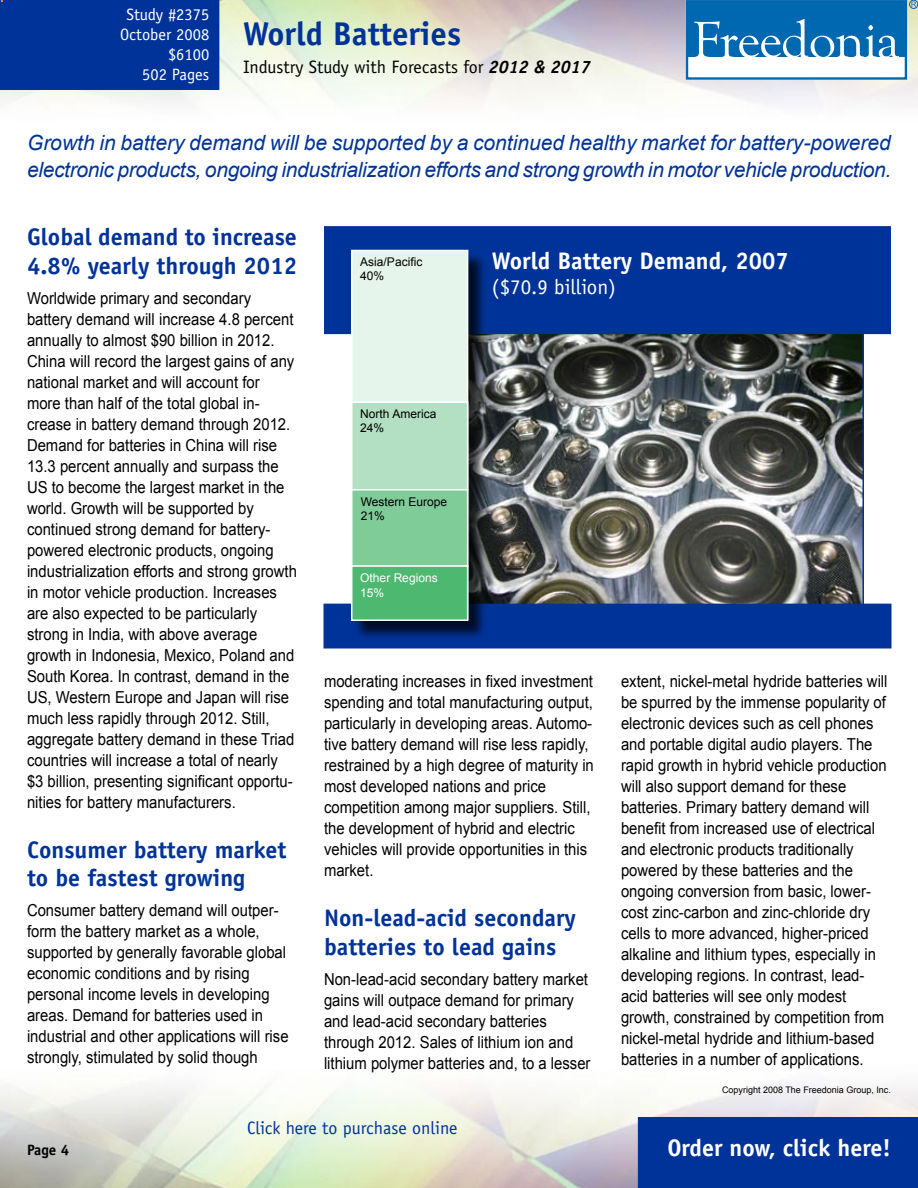
<style>
.page{position:relative;width:918px;height:1188px;background:#fff}
.page>*{position:absolute;margin:0;border:0;box-sizing:border-box;transform-origin:0 0}
.t1{font:700 33px "Officina Sans";color:#039}
.t2{font:700 24px/28.8px "Officina Sans";color:#039}
.t3{font:700 24px "Officina Sans";color:#fff}
.t4{font:italic 21px/27px "Arial";letter-spacing:-.015em;color:#039}
.t5{font:21px "Officina Sans";color:#fff}
.t6{font:18px "Officina Sans";color:#000}
.t7{font:18px "Officina Sans";color:#039}
.t8{font:16.5px/21px "Arial";color:#000;scale:.9 1}
.t9{font:16.5px/19.8px "Officina Sans";color:#fff;text-align:right}
.t10{font:700 15px "Officina Sans";color:#000}
.t11{font:12px/14.2px "Arial";color:#000}
.t12{font:12px/14.2px "Arial";color:#fff}
.t13{font:9px "Arial";color:#000}
.s1{font-weight:700;font-style:italic}
</style>
<div class="page">
<div style="left:638px;top:1117px;width:280px;height:71px;background:#039"></div>
<div style="left:686px;top:0;width:221px;height:80px;border:2px solid #0067b1"></div>
<div style="left:687px;top:1px;width:218px;height:56px;background:#0067b1"></div>
<svg style="left:694px;top:19px;width:205px;height:38px"></svg>
<div style="left:909px;top:0;width:9px;height:9px;border:1px solid #0067b1;border-radius:50%"></div>
<svg style="left:911px;top:2px;width:5px;height:5px"></svg>
<img style="left:489px;top:334px;width:372px;height:269px">
<div style="left:325px;top:227px;width:565px;height:106px;background:#039"></div>
<div style="left:324px;top:226px;width:567px;height:108px;border:2px solid #039"></div>
<div style="left:0;top:0;width:219px;height:90px;background:#039"></div>
<div style="left:324px;top:604px;width:567px;height:44px;background:#039"></div>
<div style="left:352px;top:251px;width:137px;height:389px;background:#000;opacity:.75"></div>
<div style="left:352px;top:250px;width:116px;height:369px;background:#e6f5eb"></div>
<div style="left:351px;top:250px;width:117px;height:370px;border:2px solid #fff"></div>
<div style="left:352px;top:402px;width:116px;height:88px;background:#b3e0c2"></div>
<div style="left:351px;top:401px;width:117px;height:90px;border:2px solid #fff"></div>
<div style="left:352px;top:490px;width:116px;height:76px;background:#80cc99"></div>
<div style="left:351px;top:489px;width:117px;height:78px;border:2px solid #fff"></div>
<div style="left:352px;top:566px;width:116px;height:54px;background:#4db870"></div>
<div style="left:351px;top:565px;width:117px;height:56px;border:2px solid #fff"></div>
<p class="t9" style="left:120px;top:5px;width:91px">Study #2375<br>October 2008 $6100<br>502 Pages</p>
<h1 class="t1" style="left:243px;top:13px;width:220px">World Batteries</h1>
<p class="t6" style="left:243px;top:57px;width:349px">Industry Study with Forecasts for <span class="s1">2012 &amp; 2017</span></p>
<p class="t4" style="left:27px;top:130px;width:866px">Growth in battery demand will be supported by a continued healthy market for battery-powered electronic products, ongoing industrialization efforts and strong growth in motor vehicle production.</p>
<h2 class="t2" style="left:27px;top:222px;width:272px">Global demand to increase<br>4.8% yearly through 2012</h2>
<p class="t8" style="left:27px;top:288px;width:301px">Worldwide primary and secondary battery demand will increase 4.8 percent annually to almost $90 billion in 2012.<br>China will record the largest gains of any national market and will account for more than half of the total global in&shy;crease in battery demand through 2012.<br>Demand for batteries in China will rise 13.3 percent annually and surpass the US to become the largest market in the world. Growth will be supported by continued strong demand for battery&shy;powered electronic products, ongoing industrialization efforts and strong growth in motor vehicle production. Increases are also expected to be particularly strong in India, with above average growth in Indonesia, Mexico, Poland and South Korea. In contrast, demand in the US, Western Europe and Japan will rise much less rapidly through 2012. Still, aggregate battery demand in these Triad countries will increase a total of nearly $3 billion, presenting significant opportu&shy;nities for battery manufacturers.</p>
<h2 class="t2" style="left:27px;top:835px;width:261px">Consumer battery market to be fastest growing</h2>
<p class="t8" style="left:27px;top:900px;width:292px">Consumer battery demand will outper&shy;form the battery market as a whole, supported by generally favorable global economic conditions and by rising personal income levels in developing areas. Demand for batteries used in industrial and other applications will rise strongly, stimulated by solid though</p>
<p class="t11" style="left:360px;top:254px;width:64px">Asia/Pacific<br>40%</p>
<p class="t11" style="left:360px;top:407px;width:78px">North America<br>24%</p>
<p class="t11" style="left:361px;top:495px;width:88px">Western Europe<br>21%</p>
<p class="t12" style="left:360px;top:571px;width:79px">Other Regions<br>15%</p>
<h2 class="t3" style="left:492px;top:245px;width:298px">World Battery Demand, 2007</h2>
<p class="t5" style="left:492px;top:274px;width:126px">($70.9 billion)</p>
<p class="t8" style="left:324px;top:671px;width:301px">moderating increases in fixed investment spending and total manufacturing output, particularly in developing areas. Automo&shy;tive battery demand will rise less rapidly, restrained by a high degree of maturity in most developed nations and price competition among major suppliers. Still, the development of hybrid and electric vehicles will provide opportunities in this market.</p>
<h2 class="t2" style="left:324px;top:903px;width:253px">Non-lead-acid secondary batteries to lead gains</h2>
<p class="t8" style="left:324px;top:968px;width:298px">Non-lead-acid secondary battery market gains will outpace demand for primary and lead-acid secondary batteries through 2012. Sales of lithium ion and lithium polymer batteries and, to a lesser</p>
<p class="t8" style="left:621px;top:671px;width:298px">extent, nickel-metal hydride batteries will be spurred by the immense popularity of electronic devices such as cell phones and portable digital audio players. The rapid growth in hybrid vehicle production will also support demand for these batteries. Primary battery demand will benefit from increased use of electrical and electronic products traditionally powered by these batteries and the ongoing conversion from basic, lower&shy;cost zinc-carbon and zinc-chloride dry cells to more advanced, higher-priced alkaline and lithium types, especially in developing regions. In contrast, lead&shy;acid batteries will see only modest growth, constrained by competition from nickel-metal hydride and lithium-based batteries in a number of applications.</p>
<p class="t13" style="left:722px;top:1084px;width:170px">Copyright 2008 The Freedonia Group, Inc.</p>
<p class="t7" style="left:247px;top:1117px;width:212px">Click here to purchase online</p>
<p class="t10" style="left:27px;top:1140px;width:31px">Page</p>
<h2 class="t3" style="left:667px;top:1133px;width:225px">Order now, click here!</h2>
</div>
